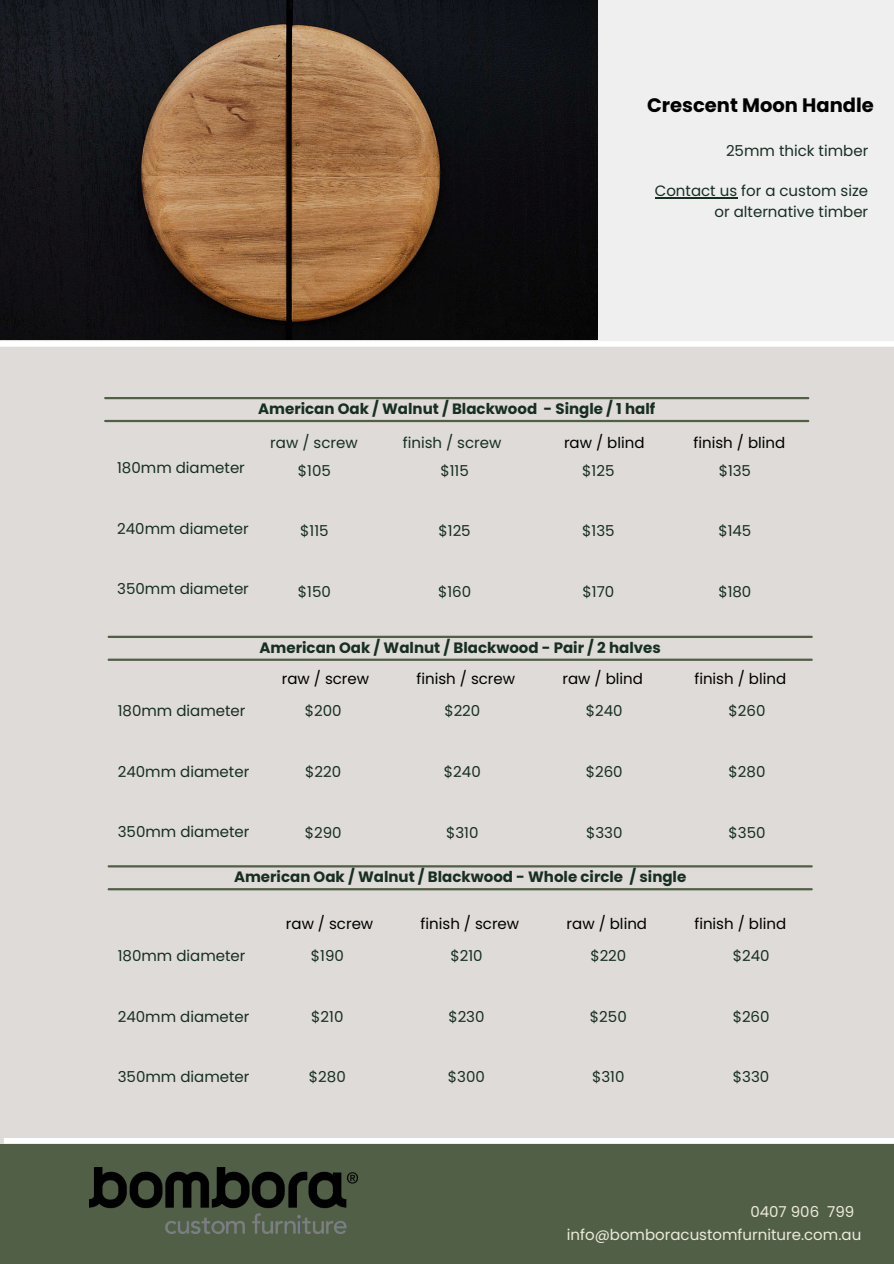
<style>
.page{position:relative;width:894px;height:1264px;background:#fff}
.page>*{position:absolute;margin:0;border:0;box-sizing:border-box;transform-origin:0 0}
.t1{font:700 19.5px "Poppins";color:#000}
.t2{font:15px/20.2px "Poppins";color:#172e23;text-align:right}
.t3{font:700 15px "Poppins";color:#172e23}
.t4{font:15px "Poppins";color:#000}
.t5{font:15px "Poppins";color:#edebda}
</style>
<div class="page">
<div style="left:0;top:0;width:893px;height:1263px;background:#dedbd8"></div>
<div style="left:0;top:1143px;width:893px;height:120px;background:#515f47"></div>
<img style="left:89px;top:1167px;width:268px;height:66px">
<svg style="left:104px;top:397px;width:706px;height:3px"></svg>
<div style="left:4px;top:1137px;width:889px;height:6px;background:#fff"></div>
<div style="left:597px;top:0;width:296px;height:344px;background:#efefef"></div>
<div style="left:0;top:341px;width:893px;height:6px;background:#fff"></div>
<hr style="left:109px;top:865px;width:702px;height:2px;background:#515f47">
<hr style="left:109px;top:888px;width:702px;height:2px;background:#515f47">
<hr style="left:105px;top:397px;width:703px;height:2px;background:#515f47">
<hr style="left:105px;top:420px;width:703px;height:2px;background:#515f47">
<hr style="left:109px;top:635px;width:702px;height:3px;background:#515f47">
<hr style="left:109px;top:658px;width:702px;height:3px;background:#515f47">
<img style="left:0;top:0;width:597px;height:339px">
<hr style="left:654px;top:197px;width:83px;height:1px;background:#172e23">
<p class="t1" style="left:646px;top:91px;width:228px">Crescent Moon Handle</p>
<h1 class="t2" style="left:725px;top:140px;width:144px">25mm thick timber</h1>
<h2 class="t2" style="left:654px;top:181px;width:215px">Contact us for a custom size or alternative timber</h2>
<p class="t3" style="left:258px;top:398px;width:398px">American Oak / Walnut / Blackwood - Single / 1 half</p>
<p class="t2" style="left:117px;top:457px;width:129px">180mm diameter</p>
<p class="t2" style="left:117px;top:518px;width:133px">240mm diameter</p>
<p class="t2" style="left:270px;top:433px;width:89px">raw / screw</p>
<p class="t2" style="left:298px;top:460px;width:34px">$105</p>
<p class="t2" style="left:300px;top:521px;width:30px">$115</p>
<p class="t2" style="left:402px;top:433px;width:100px">finish / screw</p>
<h2 class="t4" style="left:564px;top:432px;width:82px">raw / blind</h2>
<p class="t4" style="left:693px;top:432px;width:93px">finish / blind</p>
<p class="t2" style="left:440px;top:460px;width:30px">$115</p>
<p class="t2" style="left:438px;top:521px;width:34px">$125</p>
<p class="t2" style="left:582px;top:460px;width:34px">$125</p>
<p class="t2" style="left:582px;top:521px;width:34px">$135</p>
<p class="t2" style="left:718px;top:460px;width:34px">$135</p>
<p class="t2" style="left:718px;top:521px;width:34px">$145</p>
<p class="t2" style="left:117px;top:579px;width:133px">350mm diameter</p>
<p class="t2" style="left:298px;top:582px;width:34px">$150</p>
<p class="t2" style="left:438px;top:582px;width:35px">$160</p>
<p class="t2" style="left:582px;top:582px;width:33px">$170</p>
<p class="t2" style="left:718px;top:582px;width:35px">$180</p>
<p class="t2" style="left:118px;top:700px;width:129px">180mm diameter</p>
<p class="t3" style="left:259px;top:637px;width:402px">American Oak / Walnut / Blackwood - Pair / 2 halves</p>
<p class="t4" style="left:282px;top:668px;width:89px">raw / screw</p>
<p class="t4" style="left:416px;top:668px;width:100px">finish / screw</p>
<p class="t4" style="left:562px;top:668px;width:82px">raw / blind</p>
<p class="t4" style="left:694px;top:668px;width:93px">finish / blind</p>
<p class="t2" style="left:305px;top:700px;width:38px">$200</p>
<p class="t2" style="left:444px;top:700px;width:37px">$220</p>
<p class="t2" style="left:585px;top:700px;width:38px">$240</p>
<p class="t2" style="left:728px;top:700px;width:38px">$260</p>
<p class="t2" style="left:118px;top:761px;width:133px">240mm diameter</p>
<p class="t2" style="left:305px;top:761px;width:37px">$220</p>
<p class="t2" style="left:444px;top:761px;width:38px">$240</p>
<p class="t2" style="left:585px;top:761px;width:38px">$260</p>
<h2 class="t2" style="left:728px;top:761px;width:38px">$280</h2>
<p class="t2" style="left:118px;top:822px;width:133px">350mm diameter</p>
<p class="t2" style="left:305px;top:822px;width:38px">$290</p>
<p class="t2" style="left:446px;top:822px;width:34px">$310</p>
<p class="t2" style="left:586px;top:822px;width:38px">$330</p>
<p class="t2" style="left:728px;top:822px;width:38px">$350</p>
<p class="t3" style="left:234px;top:866px;width:453px">American Oak / Walnut / Blackwood - Whole circle / single</p>
<p class="t2" style="left:118px;top:945px;width:129px">180mm diameter</p>
<p class="t4" style="left:286px;top:913px;width:89px">raw / screw</p>
<p class="t4" style="left:420px;top:913px;width:100px">finish / screw</p>
<p class="t4" style="left:566px;top:913px;width:82px">raw / blind</p>
<p class="t4" style="left:694px;top:913px;width:93px">finish / blind</p>
<p class="t2" style="left:311px;top:945px;width:34px">$190</p>
<p class="t2" style="left:450px;top:945px;width:34px">$210</p>
<p class="t2" style="left:590px;top:945px;width:37px">$220</p>
<p class="t2" style="left:732px;top:945px;width:38px">$240</p>
<p class="t2" style="left:118px;top:1006px;width:133px">240mm diameter</p>
<p class="t2" style="left:311px;top:1006px;width:34px">$210</p>
<p class="t2" style="left:448px;top:1006px;width:38px">$230</p>
<p class="t2" style="left:589px;top:1006px;width:38px">$250</p>
<p class="t2" style="left:732px;top:1006px;width:38px">$260</p>
<p class="t2" style="left:118px;top:1066px;width:133px">350mm diameter</p>
<p class="t2" style="left:309px;top:1066px;width:38px">$280</p>
<p class="t2" style="left:448px;top:1066px;width:38px">$300</p>
<p class="t2" style="left:592px;top:1066px;width:34px">$310</p>
<p class="t2" style="left:732px;top:1066px;width:38px">$330</p>
<p class="t5" style="left:750px;top:1200px;width:105px">0407 906 799</p>
<p class="t5" style="left:566px;top:1223px;width:296px">info@bomboracustomfurniture.com.au</p>
</div>
